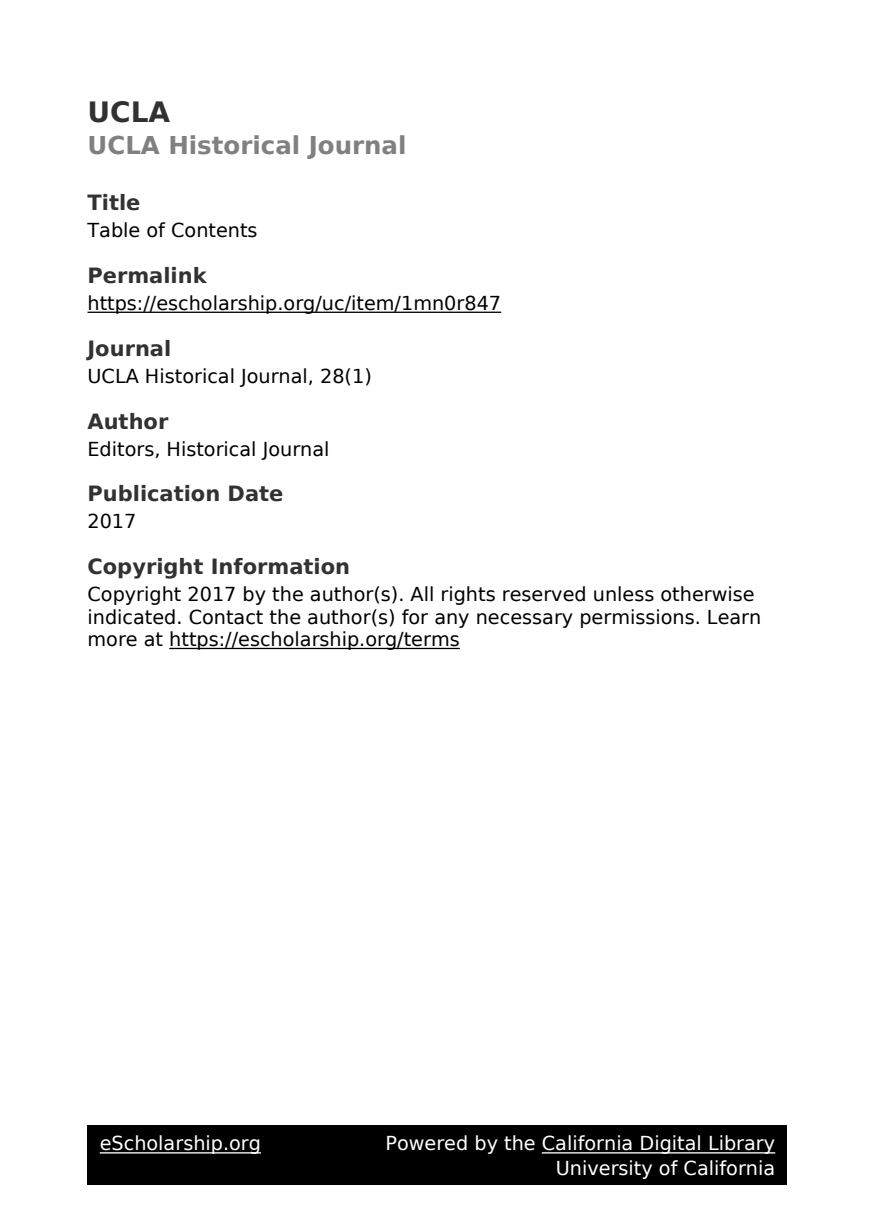
<style>
.page{position:relative;width:875px;height:1225px;background:#fff}
.page>*{position:absolute;margin:0;border:0;box-sizing:border-box;transform-origin:0 0}
.t1{font:700 28px "DejaVu Sans";color:#323232}
.t2{font:700 24.5px "DejaVu Sans";color:#808080}
.t3{font:700 21px "DejaVu Sans";color:#323232}
.t4{font:19.25px/22.4px "DejaVu Sans";color:#000}
.t5{font:19.25px/24.5px "DejaVu Sans";color:#fff;text-align:right}
</style>
<div class="page">
<hr style="left:88px;top:312px;width:413px;height:1px;background:#000">
<hr style="left:169px;top:648px;width:291px;height:1px;background:#000">
<div style="left:88px;top:1125px;width:700px;height:60px;background:#000"></div>
<hr style="left:100px;top:1152px;width:161px;height:2px;background:#fff">
<hr style="left:542px;top:1152px;width:233px;height:2px;background:#fff">
<h1 class="t1" style="left:88px;top:101px;width:84px">UCLA</h1>
<p class="t2" style="left:88px;top:136px;width:321px">UCLA Historical Journal</p>
<p class="t3" style="left:88px;top:194px;width:54px">Title</p>
<p class="t4" style="left:88px;top:221px;width:172px">Table of Contents</p>
<p class="t3" style="left:88px;top:267px;width:121px">Permalink</p>
<p class="t4" style="left:88px;top:294px;width:415px">https://escholarship.org/uc/item/1mn0r847</p>
<p class="t3" style="left:88px;top:340px;width:85px">Journal</p>
<p class="t4" style="left:88px;top:367px;width:286px">UCLA Historical Journal, 28(1)</p>
<p class="t3" style="left:88px;top:413px;width:82px">Author</p>
<p class="t4" style="left:88px;top:439px;width:244px">Editors, Historical Journal</p>
<p class="t3" style="left:88px;top:485px;width:198px">Publication Date</p>
<p class="t4" style="left:88px;top:512px;width:50px">2017</p>
<p class="t3" style="left:88px;top:558px;width:264px">Copyright Information</p>
<p class="t4" style="left:88px;top:585px;width:675px">Copyright 2017 by the author(s). All rights reserved unless otherwise indicated. Contact the author(s) for any necessary permissions. Learn more at https://escholarship.org/terms</p>
<p class="t5" style="left:100px;top:1133px;width:163px">eScholarship.org</p>
<p class="t5" style="left:385px;top:1133px;width:391px">Powered by the California Digital Library<br>University of California</p>
</div>
